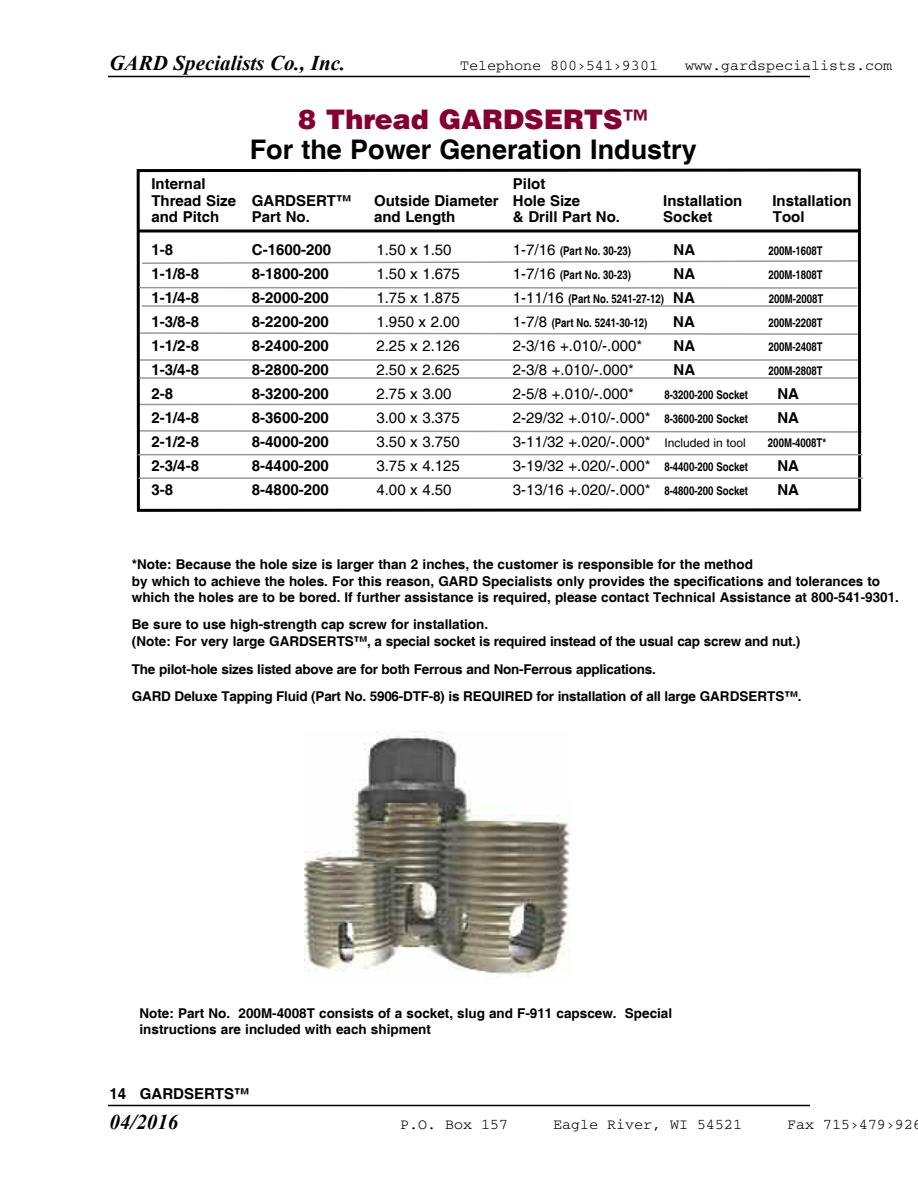
<style>
.page{position:relative;width:918px;height:1188px;background:#fff}
.page>*{position:absolute;margin:0;border:0;box-sizing:border-box;transform-origin:0 0}
.t1{font:700 27px "Helvetica";color:#000}
.t2{font:900 27px "Helvetica LT";color:#850031}
.t3{font:italic 700 21px "Times New Roman";color:#000}
.t4{font:700 15px "Helvetica";color:#000}
.t5{font:15px "Helvetica";color:#000}
.t6{font:15px "Courier";color:#000}
.t7{font:700 13.5px/16.5px "Helvetica";color:#000}
.t8{font:700 12px "Helvetica";color:#000;scale:.8 1}
.s1{font-weight:400;font-size:15px}
.s2{font-size:15px}
.s3{font-weight:700;font-size:12px}
.s4{font-family:"Helvetica LT";font-size:12px}
</style>
<div class="page">
<hr style="left:108px;top:76px;width:702px;height:1px;background:#000">
<hr style="left:108px;top:1105px;width:702px;height:1px;background:#000">
<svg style="left:136px;top:168px;width:727px;height:344px"></svg>
<hr style="left:139px;top:287px;width:718px;height:2px;background:#999">
<hr style="left:138px;top:454px;width:725px;height:1px;background:#999">
<hr style="left:138px;top:477px;width:725px;height:2px;background:#999">
<img style="left:305px;top:731px;width:265px;height:246px">
<hr style="left:139px;top:377px;width:719px;height:2px;background:#999">
<h2 class="t3" style="left:110px;top:51px;width:237px">GARD Specialists Co., Inc.</h2>
<p class="t6" style="left:460px;top:61px;width:200px">Telephone 800›541›9301</p>
<p class="t6" style="left:685px;top:61px;width:209px">www.gardspecialists.com</p>
<h1 class="t2" style="left:298px;top:102px;width:352px">8 Thread GARDSERTS™</h1>
<h1 class="t1" style="left:250px;top:134px;width:449px">For the Power Generation Industry</h1>
<p class="t4" style="left:151px;top:175px;width:56px">Internal</p>
<p class="t4" style="left:513px;top:175px;width:34px">Pilot</p>
<p class="t4" style="left:151px;top:192px;width:201px">Thread Size GARDSERT™</p>
<p class="t4" style="left:374px;top:192px;width:208px">Outside Diameter Hole Size</p>
<p class="t4" style="left:663px;top:192px;width:81px">Installation</p>
<p class="t4" style="left:772px;top:192px;width:81px">Installation</p>
<p class="t4" style="left:151px;top:208px;width:69px">and Pitch</p>
<p class="t4" style="left:252px;top:208px;width:59px">Part No.</p>
<p class="t4" style="left:374px;top:208px;width:83px">and Length</p>
<p class="t4" style="left:513px;top:208px;width:109px">&amp; Drill Part No.</p>
<p class="t4" style="left:663px;top:208px;width:51px">Socket</p>
<p class="t4" style="left:773px;top:208px;width:33px">Tool</p>
<p class="t4" style="left:151px;top:241px;width:23px">1-8</p>
<p class="t4" style="left:252px;top:241px;width:81px">C-1600-200</p>
<p class="t5" style="left:376px;top:241px;width:77px">1.50 x 1.50</p>
<p class="t8" style="left:513px;top:244px;width:149px"><span class="s1">1-7/16</span> (Part No. 30-23)</p>
<p class="t4" style="left:674px;top:241px;width:23px">NA</p>
<p class="t8" style="left:768px;top:244px;width:70px">200M-1608T</p>
<p class="t4" style="left:151px;top:265px;width:49px">1-1/8-8</p>
<p class="t4" style="left:252px;top:265px;width:78px">8-1800-200</p>
<p class="t5" style="left:376px;top:265px;width:85px">1.50 x 1.675</p>
<p class="t8" style="left:513px;top:268px;width:149px"><span class="s1">1-7/16</span> (Part No. 30-23)</p>
<p class="t4" style="left:674px;top:265px;width:23px">NA</p>
<p class="t8" style="left:768px;top:268px;width:70px">200M-1808T</p>
<p class="t4" style="left:151px;top:289px;width:49px">1-1/4-8</p>
<p class="t4" style="left:252px;top:289px;width:78px">8-2000-200</p>
<p class="t5" style="left:376px;top:289px;width:85px">1.75 x 1.875</p>
<p class="t8" style="left:513px;top:292px;width:229px"><span class="s1">1-11/16</span> (Part No. 5241-27-12) <span class="s2">NA</span></p>
<p class="t8" style="left:769px;top:292px;width:70px">200M-2008T</p>
<p class="t4" style="left:151px;top:313px;width:49px">1-3/8-8</p>
<p class="t4" style="left:252px;top:313px;width:78px">8-2200-200</p>
<p class="t5" style="left:376px;top:313px;width:85px">1.950 x 2.00</p>
<p class="t8" style="left:513px;top:316px;width:169px"><span class="s1">1-7/8</span> (Part No. 5241-30-12)</p>
<p class="t4" style="left:673px;top:313px;width:23px">NA</p>
<p class="t8" style="left:768px;top:316px;width:70px">200M-2208T</p>
<p class="t4" style="left:151px;top:337px;width:49px">1-1/2-8</p>
<p class="t4" style="left:252px;top:337px;width:78px">8-2400-200</p>
<p class="t5" style="left:376px;top:337px;width:85px">2.25 x 2.126</p>
<p class="t5" style="left:513px;top:337px;width:131px">2-3/16 +.010/-.000*</p>
<p class="t4" style="left:674px;top:337px;width:23px">NA</p>
<p class="t8" style="left:768px;top:340px;width:70px">200M-2408T</p>
<p class="t4" style="left:151px;top:361px;width:49px">1-3/4-8</p>
<p class="t4" style="left:252px;top:361px;width:78px">8-2800-200</p>
<p class="t5" style="left:376px;top:361px;width:85px">2.50 x 2.625</p>
<p class="t5" style="left:513px;top:361px;width:122px">2-3/8 +.010/-.000*</p>
<p class="t4" style="left:674px;top:361px;width:23px">NA</p>
<p class="t8" style="left:768px;top:364px;width:70px">200M-2808T</p>
<p class="t4" style="left:151px;top:385px;width:23px">2-8</p>
<p class="t4" style="left:252px;top:385px;width:78px">8-3200-200</p>
<p class="t5" style="left:376px;top:385px;width:77px">2.75 x 3.00</p>
<p class="t5" style="left:513px;top:385px;width:122px">2-5/8 +.010/-.000*</p>
<p class="t8" style="left:664px;top:388px;width:106px">8-3200-200 Socket</p>
<p class="t4" style="left:777px;top:385px;width:23px">NA</p>
<p class="t4" style="left:151px;top:409px;width:49px">2-1/4-8</p>
<p class="t4" style="left:252px;top:409px;width:78px">8-3600-200</p>
<p class="t5" style="left:376px;top:409px;width:85px">3.00 x 3.375</p>
<p class="t5" style="left:513px;top:409px;width:236px">2-29/32 +.010/-.000* <span class="s3">8-3600-200 Socket</span></p>
<p class="t4" style="left:777px;top:409px;width:23px">NA</p>
<p class="t4" style="left:151px;top:433px;width:49px">2-1/2-8</p>
<p class="t4" style="left:252px;top:433px;width:78px">8-4000-200</p>
<p class="t5" style="left:376px;top:433px;width:85px">3.50 x 3.750</p>
<p class="t5" style="left:513px;top:433px;width:234px">3-11/32 +.020/-.000* <span class="s4">Included in tool</span></p>
<p class="t8" style="left:768px;top:436px;width:74px">200M-4008T*</p>
<p class="t4" style="left:151px;top:457px;width:49px">2-3/4-8</p>
<p class="t4" style="left:252px;top:457px;width:78px">8-4400-200</p>
<p class="t5" style="left:376px;top:457px;width:85px">3.75 x 4.125</p>
<p class="t5" style="left:513px;top:457px;width:236px">3-19/32 +.020/-.000* <span class="s3">8-4400-200 Socket</span></p>
<p class="t4" style="left:777px;top:457px;width:23px">NA</p>
<p class="t4" style="left:151px;top:481px;width:23px">3-8</p>
<p class="t4" style="left:252px;top:481px;width:78px">8-4800-200</p>
<p class="t5" style="left:376px;top:481px;width:77px">4.00 x 4.50</p>
<p class="t5" style="left:513px;top:481px;width:236px">3-13/16 +.020/-.000* <span class="s3">8-4800-200 Socket</span></p>
<p class="t4" style="left:777px;top:481px;width:23px">NA</p>
<p class="t7" style="left:132px;top:556px;width:769px">*Note: Because the hole size is larger than 2 inches, the customer is responsible for the method<br>by which to achieve the holes. For this reason, GARD Specialists only provides the specifications and tolerances to which the holes are to be bored. If further assistance is required, please contact Technical Assistance at 800-541-9301.</p>
<p class="t7" style="left:132px;top:616px;width:670px">Be sure to use high-strength cap screw for installation.<br>(Note: For very large GARDSERTS™, a special socket is required instead of the usual cap screw and nut.)</p>
<p class="t7" style="left:132px;top:656px;width:671px;line-height:27px">The pilot-hole sizes listed above are for both Ferrous and Non-Ferrous applications.<br>GARD Deluxe Tapping Fluid (Part No. 5906-DTF-8) is REQUIRED for installation of all large GARDSERTS™.</p>
<p class="t7" style="left:140px;top:1005px;width:534px">Note: Part No. 200M-4008T consists of a socket, slug and F-911 capscew. Special instructions are included with each shipment</p>
<p class="t4" style="left:109px;top:1085px;width:141px">14 GARDSERTS™</p>
<h2 class="t3" style="left:110px;top:1110px;width:70px">04/2016</h2>
<p class="t6" style="left:400px;top:1120px;width:109px">P.O. Box 157</p>
<p class="t6" style="left:553px;top:1120px;width:191px">Eagle River, WI 54521</p>
<p class="t6" style="left:787px;top:1120px;width:136px">Fax 715›479›926</p>
</div>
